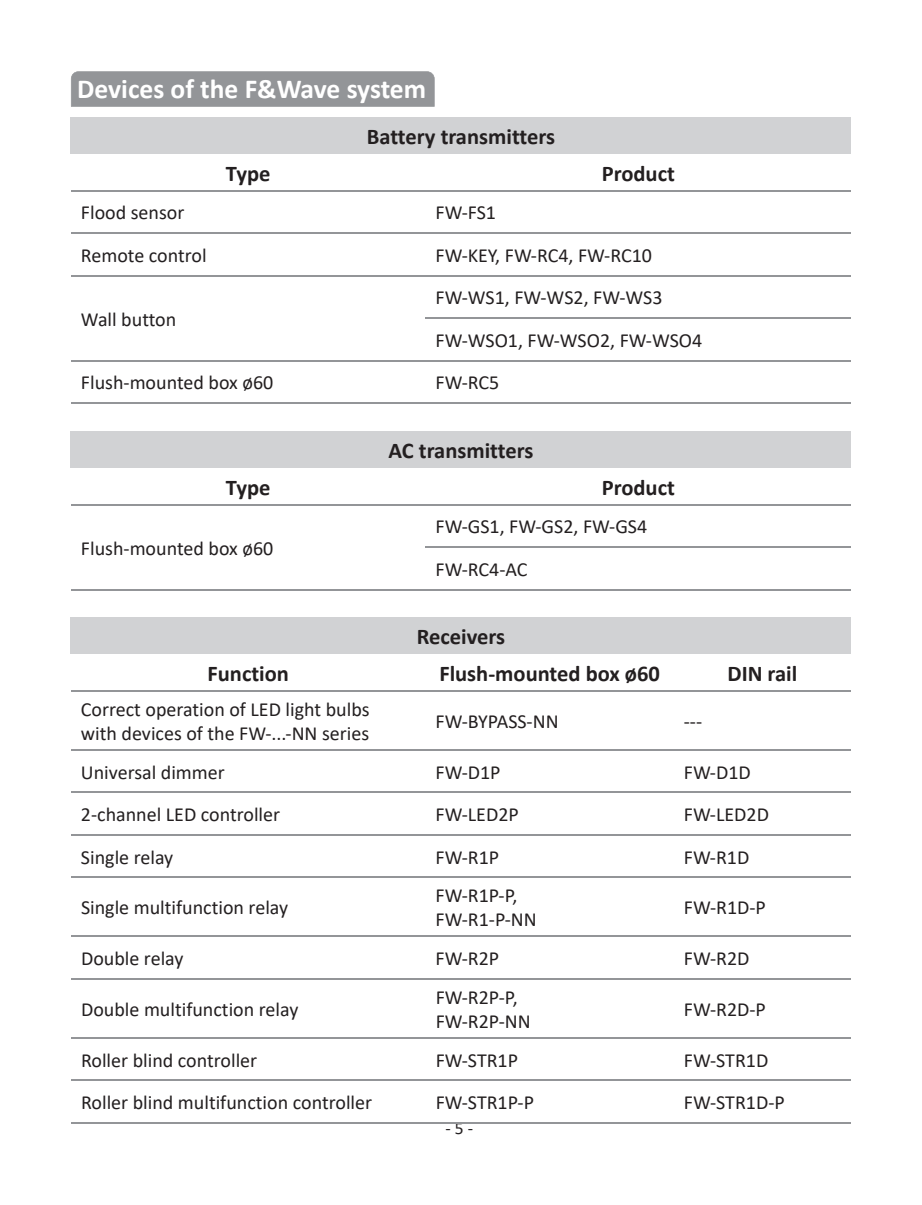
<style>
.page{position:relative;width:922px;height:1205px;background:#fff}
.page>*{position:absolute;margin:0;border:0;box-sizing:border-box;transform-origin:0 0}
.t1{font:700 27.5px "Calibri";color:#fff}
.t2{font:700 22.5px "Calibri";color:#231f20}
.t3{font:20px/24px "Calibri";color:#231f20}
.t4{font:17.5px "Calibri";color:#231f20}
</style>
<div class="page">
<div style="left:71px;top:71px;width:363px;height:36px;background:#939598"></div>
<div style="left:71px;top:117px;width:779px;height:37px;background:#d1d2d4"></div>
<hr style="left:71px;top:190px;width:354px;height:1px;background:#939598">
<hr style="left:71px;top:232px;width:354px;height:2px;background:#939598">
<hr style="left:71px;top:402px;width:354px;height:2px;background:#939598">
<hr style="left:425px;top:190px;width:425px;height:1px;background:#939598">
<hr style="left:425px;top:232px;width:425px;height:2px;background:#939598">
<hr style="left:425px;top:275px;width:425px;height:1px;background:#939598">
<hr style="left:425px;top:317px;width:425px;height:2px;background:#939598">
<hr style="left:425px;top:360px;width:425px;height:1px;background:#939598">
<hr style="left:425px;top:402px;width:425px;height:2px;background:#939598">
<hr style="left:71px;top:275px;width:354px;height:1px;background:#939598">
<hr style="left:71px;top:360px;width:354px;height:1px;background:#939598">
<div style="left:71px;top:431px;width:779px;height:37px;background:#d1d2d4"></div>
<hr style="left:71px;top:504px;width:354px;height:1px;background:#939598">
<hr style="left:425px;top:504px;width:425px;height:1px;background:#939598">
<hr style="left:71px;top:589px;width:354px;height:1px;background:#939598">
<hr style="left:425px;top:589px;width:425px;height:1px;background:#939598">
<hr style="left:425px;top:546px;width:425px;height:2px;background:#939598">
<div style="left:71px;top:617px;width:779px;height:37px;background:#d1d2d4"></div>
<hr style="left:71px;top:749px;width:354px;height:1px;background:#939598">
<hr style="left:425px;top:749px;width:248px;height:1px;background:#939598">
<hr style="left:673px;top:749px;width:177px;height:1px;background:#939598">
<hr style="left:71px;top:791px;width:354px;height:2px;background:#939598">
<hr style="left:425px;top:791px;width:248px;height:2px;background:#939598">
<hr style="left:673px;top:791px;width:177px;height:2px;background:#939598">
<hr style="left:71px;top:834px;width:354px;height:1px;background:#939598">
<hr style="left:425px;top:834px;width:248px;height:1px;background:#939598">
<hr style="left:673px;top:834px;width:177px;height:1px;background:#939598">
<hr style="left:71px;top:877px;width:354px;height:1px;background:#939598">
<hr style="left:425px;top:877px;width:248px;height:1px;background:#939598">
<hr style="left:673px;top:877px;width:177px;height:1px;background:#939598">
<hr style="left:71px;top:936px;width:354px;height:1px;background:#939598">
<hr style="left:425px;top:936px;width:248px;height:1px;background:#939598">
<hr style="left:673px;top:936px;width:177px;height:1px;background:#939598">
<hr style="left:71px;top:978px;width:354px;height:1px;background:#939598">
<hr style="left:425px;top:978px;width:248px;height:1px;background:#939598">
<hr style="left:673px;top:978px;width:177px;height:1px;background:#939598">
<hr style="left:71px;top:1037px;width:354px;height:1px;background:#939598">
<hr style="left:425px;top:1037px;width:248px;height:1px;background:#939598">
<hr style="left:673px;top:1037px;width:177px;height:1px;background:#939598">
<hr style="left:71px;top:1080px;width:354px;height:1px;background:#939598">
<hr style="left:425px;top:1080px;width:248px;height:1px;background:#939598">
<hr style="left:673px;top:1080px;width:177px;height:1px;background:#939598">
<hr style="left:71px;top:690px;width:354px;height:1px;background:#939598">
<hr style="left:425px;top:690px;width:248px;height:1px;background:#939598">
<hr style="left:673px;top:690px;width:177px;height:1px;background:#939598">
<hr style="left:71px;top:1122px;width:354px;height:1px;background:#939598">
<hr style="left:425px;top:1122px;width:248px;height:1px;background:#939598">
<hr style="left:673px;top:1122px;width:177px;height:1px;background:#939598">
<h1 class="t1" style="left:77px;top:69px;width:350px">Devices of the F&amp;Wave system</h1>
<p class="t2" style="left:367px;top:120px;width:190px">Battery transmitters</p>
<p class="t2" style="left:226px;top:157px;width:46px">Type</p>
<p class="t2" style="left:601px;top:157px;width:75px">Product</p>
<p class="t3" style="left:81px;top:200px;width:105px">Flood sensor</p>
<p class="t3" style="left:435px;top:200px;width:62px">FW-FS1</p>
<p class="t3" style="left:81px;top:243px;width:127px">Remote control</p>
<p class="t3" style="left:435px;top:243px;width:218px">FW-KEY, FW-RC4, FW-RC10</p>
<p class="t3" style="left:81px;top:306px;width:97px">Wall button</p>
<p class="t3" style="left:435px;top:276px;width:268px;line-height:42.5px">FW-WS1, FW-WS2, FW-WS3<br>FW-WSO1, FW-WSO2, FW-WSO4</p>
<p class="t3" style="left:81px;top:370px;width:194px">Flush-mounted box ø60</p>
<p class="t3" style="left:435px;top:370px;width:65px">FW-RC5</p>
<p class="t2" style="left:388px;top:434px;width:146px">AC transmitters</p>
<p class="t2" style="left:226px;top:471px;width:46px">Type</p>
<p class="t2" style="left:601px;top:471px;width:75px">Product</p>
<p class="t3" style="left:81px;top:535px;width:194px">Flush-mounted box ø60</p>
<p class="t3" style="left:435px;top:505px;width:213px;line-height:42.5px">FW-GS1, FW-GS2, FW-GS4<br>FW-RC4-AC</p>
<p class="t2" style="left:416px;top:621px;width:90px">Receivers</p>
<p class="t2" style="left:207px;top:657px;width:83px">Function</p>
<p class="t2" style="left:439px;top:657px;width:222px">Flush-mounted box ø60</p>
<p class="t2" style="left:727px;top:657px;width:71px">DIN rail</p>
<p class="t3" style="left:81px;top:696px;width:290px">Correct operation of LED light bulbs with devices of the FW-...-NN series</p>
<p class="t3" style="left:435px;top:708px;width:124px">FW-BYPASS-NN</p>
<p class="t3" style="left:683px;top:708px;width:20px">---</p>
<p class="t3" style="left:81px;top:759px;width:145px">Universal dimmer</p>
<p class="t3" style="left:435px;top:759px;width:67px">FW-D1P</p>
<p class="t3" style="left:683px;top:759px;width:68px">FW-D1D</p>
<p class="t3" style="left:81px;top:802px;width:201px">2-channel LED controller</p>
<p class="t3" style="left:435px;top:802px;width:85px">FW-LED2P</p>
<p class="t3" style="left:683px;top:802px;width:87px">FW-LED2D</p>
<p class="t3" style="left:81px;top:844px;width:94px">Single relay</p>
<p class="t3" style="left:435px;top:844px;width:65px">FW-R1P</p>
<p class="t3" style="left:683px;top:844px;width:67px">FW-R1D</p>
<p class="t3" style="left:81px;top:895px;width:209px">Single multifunction relay</p>
<p class="t3" style="left:435px;top:883px;width:103px">FW-R1P-P,<br>FW-R1-P-NN</p>
<p class="t3" style="left:683px;top:895px;width:84px">FW-R1D-P</p>
<p class="t3" style="left:81px;top:946px;width:104px">Double relay</p>
<p class="t3" style="left:435px;top:946px;width:65px">FW-R2P</p>
<p class="t3" style="left:683px;top:946px;width:67px">FW-R2D</p>
<p class="t3" style="left:81px;top:997px;width:219px">Double multifunction relay</p>
<p class="t3" style="left:435px;top:985px;width:96px">FW-R2P-P,<br>FW-R2P-NN</p>
<p class="t3" style="left:683px;top:997px;width:84px">FW-R2D-P</p>
<p class="t3" style="left:81px;top:1047px;width:177px">Roller blind controller</p>
<p class="t3" style="left:435px;top:1047px;width:84px">FW-STR1P</p>
<p class="t3" style="left:683px;top:1047px;width:86px">FW-STR1D</p>
<p class="t3" style="left:81px;top:1090px;width:292px">Roller blind multifunction controller</p>
<p class="t3" style="left:435px;top:1090px;width:100px">FW-STR1P-P</p>
<p class="t3" style="left:683px;top:1090px;width:102px">FW-STR1D-P</p>
<p class="t4" style="left:445px;top:1116px;width:29px">- 5 -</p>
</div>
